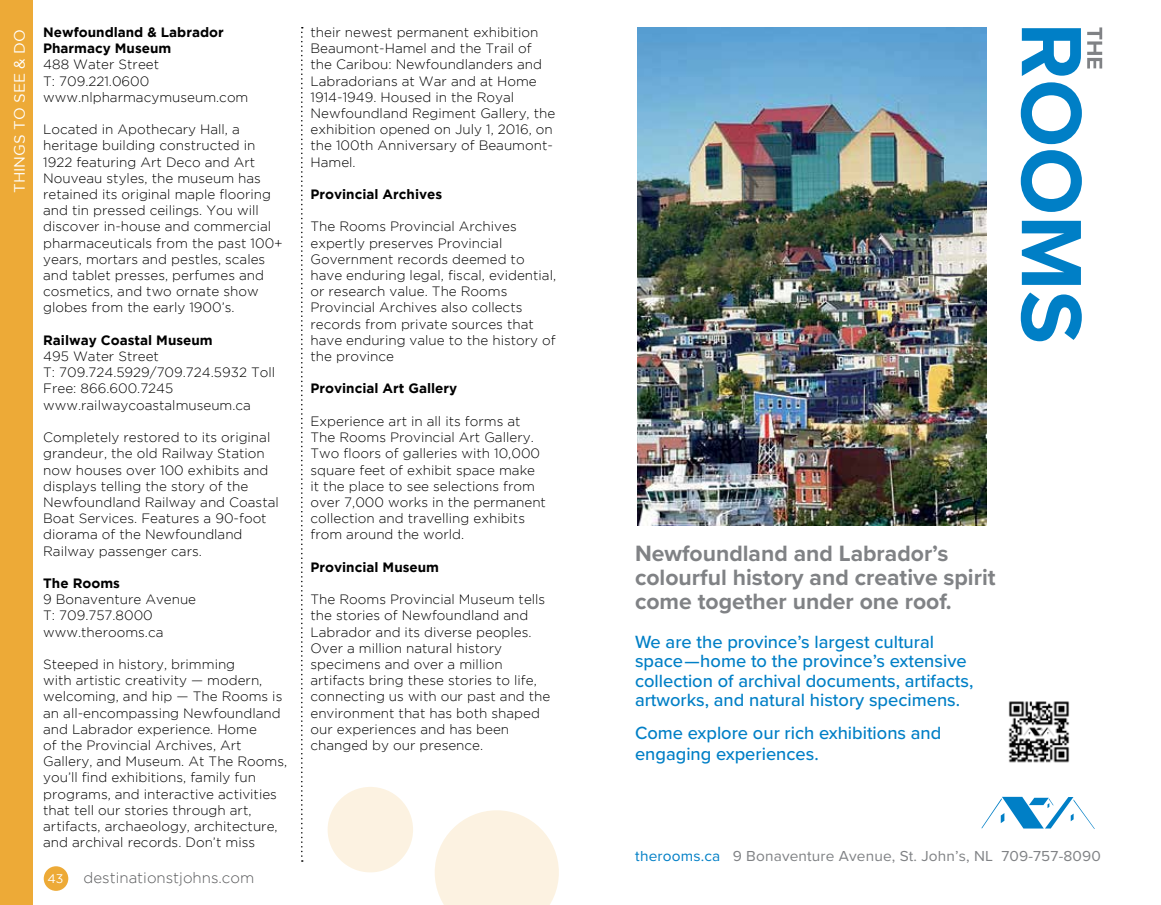
<style>
.page{position:relative;width:1161px;height:905px;background:#fff}
.page>*{position:absolute;margin:0;border:0;box-sizing:border-box;transform-origin:0 0}
.t1{font:700 22.95px/23.9px "Proxima Nova";color:#808285}
.t2{font:500 18.3px/19.5px "Proxima Nova";color:#007fc6}
.t3{font:15px "Proxima Nova";letter-spacing:.01em;color:#808285}
.t4{font:300 15px "Gotham";color:#58595b}
.t5{font:15px "Gotham";color:#fff}
.t6{font:300 13.5px/16.2px "Gotham";color:#000}
.t7{font:700 13.5px/16.2px "Gotham";color:#000}
.t8{font:12.45px "Gotham";color:#fff}
.s1{color:#007fc6}
</style>
<div class="page">
<div style="left:44px;top:866px;width:24px;height:24px;background:#edaa37;border-radius:50%"></div>
<div style="left:0;top:0;width:32px;height:904px;background:#edaa37"></div>
<img style="left:637px;top:27px;width:349px;height:499px">
<svg style="left:1021px;top:27px;width:81px;height:314px"></svg>
<svg style="left:981px;top:796px;width:114px;height:33px"></svg>
<img style="left:1008px;top:701px;width:62px;height:62px">
<svg style="left:301px;top:27px;width:2px;height:834px"></svg>
<svg style="left:435px;top:810px;width:124px;height:94px"></svg>
<div style="left:328px;top:786px;width:85px;height:86px;background:#fcf2e1;border-radius:50%"></div>
<p class="t5" style="left:11px;top:193px;width:165px;rotate:-90deg">THINGS TO SEE &amp; DO</p>
<p class="t7" style="left:43px;top:24px;width:182px">Newfoundland &amp; Labrador<br>Pharmacy Museum</p>
<p class="t6" style="left:43px;top:56px;width:207px">488 Water Street<br>T: 709.221.0600 www.nlpharmacymuseum.com</p>
<p class="t6" style="left:43px;top:121px;width:241px">Located in Apothecary Hall, a heritage building constructed in<br>1922 featuring Art Deco and Art<br>Nouveau styles, the museum has retained its original maple flooring and tin pressed ceilings. You will discover in-house and commercial pharmaceuticals from the past 100+ years, mortars and pestles, scales and tablet presses, perfumes and cosmetics, and two ornate show globes from the early 1900’s.</p>
<p class="t7" style="left:43px;top:331px;width:171px">Railway Coastal Museum</p>
<p class="t6" style="left:43px;top:348px;width:233px">495 Water Street<br>T: 709.724.5929/709.724.5932 Toll<br>Free: 866.600.7245 www.railwaycoastalmuseum.ca</p>
<p class="t6" style="left:43px;top:429px;width:237px">Completely restored to its original grandeur, the old Railway Station now houses over 100 exhibits and displays telling the story of the<br>Newfoundland Railway and Coastal<br>Boat Services. Features a 90-foot diorama of the Newfoundland<br>Railway passenger cars.</p>
<p class="t7" style="left:43px;top:574px;width:78px">The Rooms</p>
<p class="t6" style="left:43px;top:591px;width:154px">9 Bonaventure Avenue<br>T: 709.757.8000 www.therooms.ca</p>
<p class="t6" style="left:43px;top:656px;width:246px">Steeped in history, brimming<br>with artistic creativity — modern, welcoming, and hip — The Rooms is an all-encompassing Newfoundland and Labrador experience. Home<br>of the Provincial Archives, Art Gallery, and Museum. At The Rooms, you’ll find exhibitions, family fun programs, and interactive activities that tell our stories through art, artifacts, archaeology, architecture, and archival records. Don’t miss</p>
<p class="t8" style="left:48px;top:871px;width:17px">43</p>
<p class="t4" style="left:84px;top:869px;width:172px">destinationstjohns.com</p>
<p class="t6" style="left:310px;top:24px;width:246px">their newest permanent exhibition<br>Beaumont-Hamel and the Trail of the Caribou: Newfoundlanders and<br>Labradorians at War and at Home<br>1914-1949. Housed in the Royal<br>Newfoundland Regiment Gallery, the exhibition opened on July 1, 2016, on the 100th Anniversary of Beaumont-<br>Hamel.</p>
<p class="t7" style="left:310px;top:186px;width:133px">Provincial Archives</p>
<p class="t6" style="left:310px;top:218px;width:247px">The Rooms Provincial Archives expertly preserves Provincial<br>Government records deemed to have enduring legal, fiscal, evidential, or research value. The Rooms<br>Provincial Archives also collects records from private sources that have enduring value to the history of the province</p>
<p class="t7" style="left:310px;top:380px;width:148px">Provincial Art Gallery</p>
<p class="t6" style="left:310px;top:413px;width:237px">Experience art in all its forms at<br>The Rooms Provincial Art Gallery.<br>Two floors of galleries with 10,000 square feet of exhibit space make it the place to see selections from over 7,000 works in the permanent collection and travelling exhibits from around the world.</p>
<p class="t7" style="left:310px;top:558px;width:130px">Provincial Museum</p>
<p class="t6" style="left:310px;top:591px;width:241px">The Rooms Provincial Museum tells the stories of Newfoundland and<br>Labrador and its diverse peoples.<br>Over a million natural history specimens and over a million artifacts bring these stories to life, connecting us with our past and the environment that has both shaped our experiences and has been changed by our presence.</p>
<h1 class="t1" style="left:635px;top:541px;width:362px">Newfoundland and Labrador’s colourful history and creative spirit come together under one roof.</h1>
<h2 class="t2" style="left:635px;top:631px;width:340px">We are the province’s largest cultural space—home to the province’s extensive collection of archival documents, artifacts, artworks, and natural history specimens.</h2>
<h2 class="t2" style="left:635px;top:722px;width:308px;line-height:21px">Come explore our rich exhibitions and engaging experiences.</h2>
<p class="t3" style="left:635px;top:844px;width:467px"><span class="s1">therooms.ca</span> 9 Bonaventure Avenue, St. John’s, NL 709-757-8090</p>
</div>
